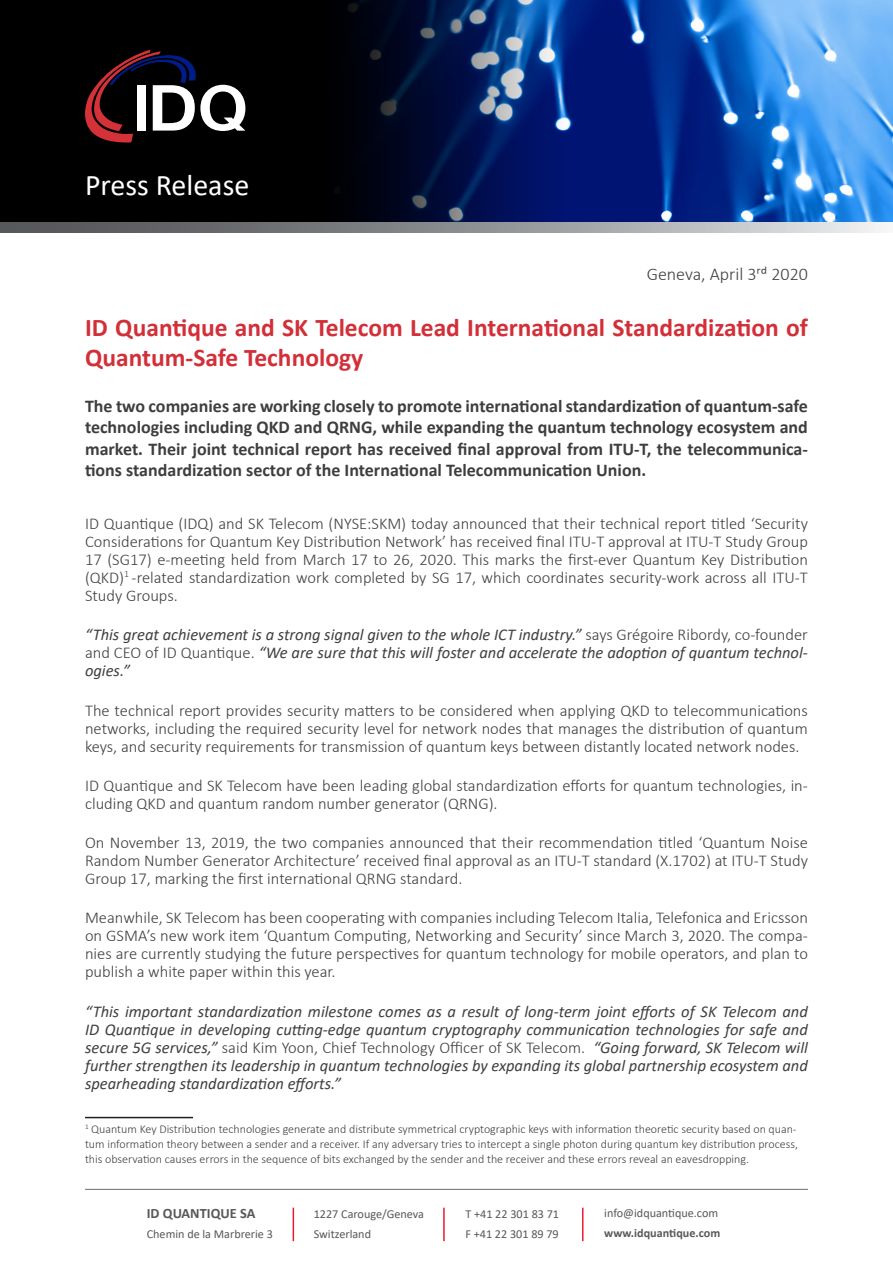
<style>
.page{position:relative;width:893px;height:1263px;background:#fff}
.page>*{position:absolute;margin:0;border:0;box-sizing:border-box;transform-origin:0 0}
.t1{font:30px "Calibri";color:#fff}
.t2{font:700 25.5px/30.6px "Calibri";color:#d32f38}
.t3{font:700 18px/21.6px "Calibri";color:#3e3e3f;text-align:justify}
.t4{font:300 18px "Calibri";color:#413f41}
.t5{font:300 16.5px/18px "Calibri";color:#413f41;text-align:justify}
.t6{font:italic 16.5px/18px "Calibri";color:#413f41;text-align:justify}
.t7{font:700 14.25px "Calibri";color:#57585a}
.t8{font:12.15px/20.1px "Calibri";color:#57585a}
.t9{font:300 12px/15px "Calibri";color:#413f41;text-align:justify}
.s1{font-weight:300;font-style:normal}
.s2{font-weight:700}
</style>
<div class="page">
<img style="left:0;top:0;width:893px;height:223px">
<svg style="left:0;top:223px;width:885px;height:10px;background:#919295"></svg>
<hr style="left:85px;top:1189px;width:723px;height:1px;background:#6c6d70">
<hr style="left:293px;top:1207px;width:1px;height:34px;background:#ee1b2d">
<hr style="left:443px;top:1207px;width:2px;height:34px;background:#ee1b2d">
<hr style="left:582px;top:1207px;width:1px;height:34px;background:#ee1b2d">
<hr style="left:85px;top:1117px;width:108px;height:1px;background:#231f20">
<svg style="left:85px;top:50px;width:160px;height:92px"></svg>
<p class="t1" style="left:85px;top:164px;width:166px">Press Release</p>
<p class="t4" style="left:647px;top:263px;width:163px">Geneva, April 3rd 2020</p>
<p class="t2" style="left:85px;top:312px;width:724px">ID Quantique and SK Telecom Lead International Standardization of<br>Quantum-Safe Technology</p>
<p class="t3" style="left:85px;top:395px;width:724px">The two companies are working closely to promote international standardization of quantum-safe technologies including QKD and QRNG, while expanding the quantum technology ecosystem and market. Their joint technical report has received final approval from ITU-T, the telecommunica&shy;tions standardization sector of the International Telecommunication Union.</p>
<p class="t5" style="left:85px;top:514px;width:724px">ID Quantique (IDQ) and SK Telecom (NYSE:SKM) today announced that their technical report titled ‘Security Considerations for Quantum Key Distribution Network’ has received final ITU-T approval at ITU-T Study Group 17 (SG17) e-meeting held from March 17 to 26, 2020. This marks the first-ever Quantum Key Distribution (QKD)<sup>1</sup> -related standardization work completed by SG 17, which coordinates security-work across all ITU-T Study Groups.</p>
<p class="t6" style="left:85px;top:625px;width:724px">“This great achievement is a strong signal given to the whole ICT industry.” <span class="s1">says Grégoire Ribordy, co-founder and CEO of ID Quantique.</span> “We are sure that this will foster and accelerate the adoption of quantum technol&shy;ogies.”</p>
<p class="t5" style="left:85px;top:701px;width:724px">The technical report provides security matters to be considered when applying QKD to telecommunications networks, including the required security level for network nodes that manages the distribution of quantum keys, and security requirements for transmission of quantum keys between distantly located network nodes.</p>
<p class="t5" style="left:85px;top:776px;width:724px">ID Quantique and SK Telecom have been leading global standardization efforts for quantum technologies, in&shy;cluding QKD and quantum random number generator (QRNG).</p>
<p class="t5" style="left:85px;top:833px;width:724px">On November 13, 2019, the two companies announced that their recommendation titled ‘Quantum Noise Random Number Generator Architecture’ received final approval as an ITU-T standard (X.1702) at ITU-T Study Group 17, marking the first international QRNG standard.</p>
<p class="t5" style="left:85px;top:909px;width:724px">Meanwhile, SK Telecom has been cooperating with companies including Telecom Italia, Telefonica and Ericsson on GSMA’s new work item ‘Quantum Computing, Networking and Security’ since March 3, 2020. The compa&shy;nies are currently studying the future perspectives for quantum technology for mobile operators, and plan to publish a white paper within this year.</p>
<p class="t6" style="left:85px;top:1001px;width:724px">“This important standardization milestone comes as a result of long-term joint efforts of SK Telecom and ID Quantique in developing cutting-edge quantum cryptography communication technologies for safe and secure 5G services,” <span class="s1">said Kim Yoon, Chief Technology Officer of SK Telecom.</span> “Going forward, SK Telecom will further strengthen its leadership in quantum technologies by expanding its global partnership ecosystem and spearheading standardization efforts.”</p>
<p class="t9" style="left:85px;top:1121px;width:714px"><sup>1</sup> Quantum Key Distribution technologies generate and distribute symmetrical cryptographic keys with information theoretic security based on quan&shy;tum information theory between a sender and a receiver. If any adversary tries to intercept a single photon during quantum key distribution process, this observation causes errors in the sequence of bits exchanged by the sender and the receiver and these errors reveal an eavesdropping.</p>
<p class="t7" style="left:147px;top:1203px;width:110px">ID QUANTIQUE SA</p>
<p class="t8" style="left:147px;top:1224px;width:128px">Chemin de la Marbrerie 3</p>
<p class="t8" style="left:314px;top:1204px;width:112px">1227 Carouge/Geneva</p>
<p class="t8" style="left:314px;top:1224px;width:59px">Switzerland</p>
<p class="t8" style="left:465px;top:1204px;width:95px">T +41 22 301 83 71</p>
<p class="t8" style="left:465px;top:1224px;width:95px">F +41 22 301 89 79</p>
<p class="t8" style="left:604px;top:1202px;width:118px">info@idquantique.com <span class="s2">www.idquantique.com</span></p>
</div>
